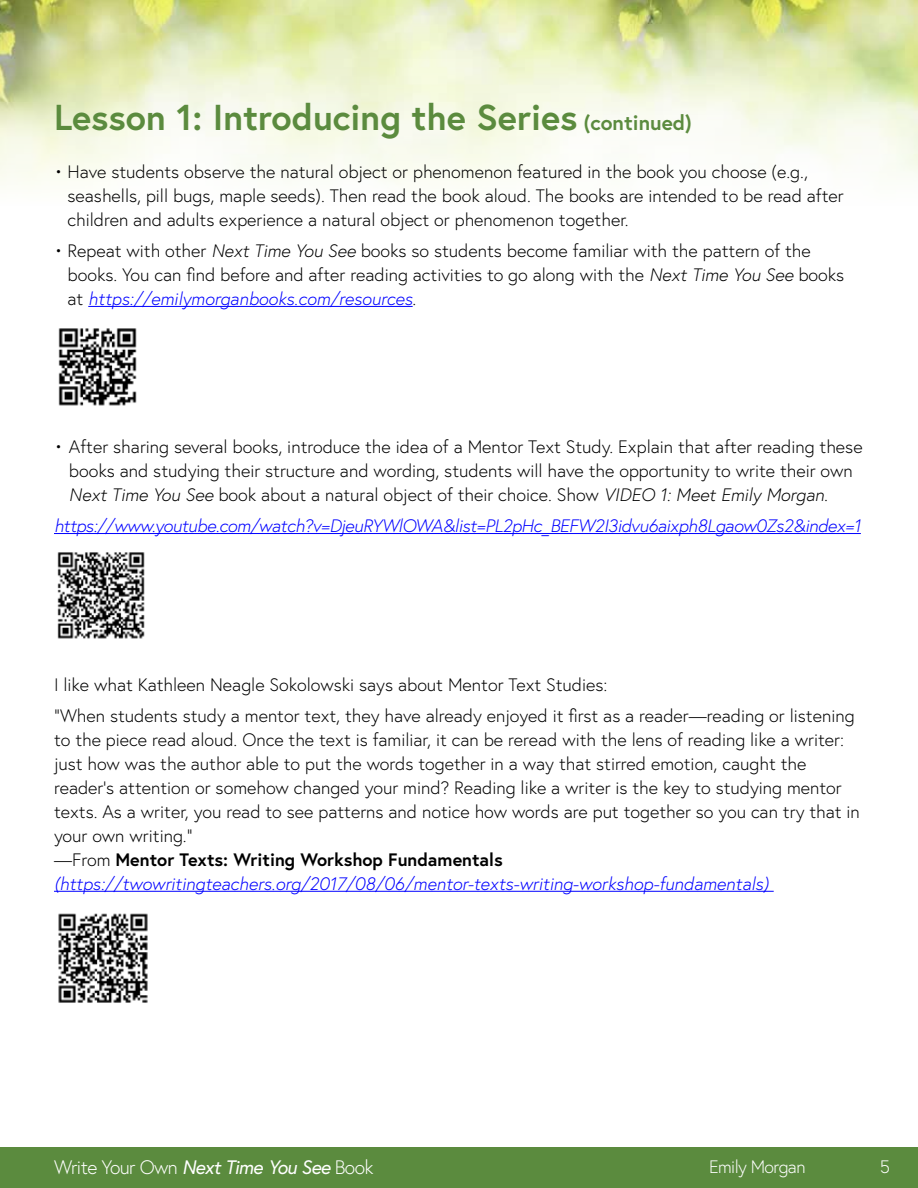
<style>
.page{position:relative;width:918px;height:1188px;background:#fff}
.page>*{position:absolute;margin:0;border:0;box-sizing:border-box;transform-origin:0 0}
.t1{font:700 36px "Europa";color:#5b8b3e}
.t2{font:300 19.5px "Europa";letter-spacing:-.03em;color:#fff}
.t3{font:300 18px/24px "Europa";color:#000}
.t4{font:italic 300 18px "Europa";letter-spacing:-.02em;color:#00f}
.t5{font:300 18px "Europa";letter-spacing:-.03em;color:#fff}
.s1{font-size:21px}
.s2{font-style:italic}
.s3{font-style:italic;color:#00f}
.s4{font-weight:700}
.s5{font-weight:400;font-style:italic}
</style>
<div class="page">
<div style="left:0;top:1148px;width:918px;height:40px;background:#5b8b3e"></div>
<img style="left:0;top:0;width:918px;height:186px">
<hr style="left:88px;top:306px;width:325px;height:1px;background:#00f">
<hr style="left:54px;top:533px;width:807px;height:1px;background:#00f">
<hr style="left:54px;top:891px;width:720px;height:1px;background:#00f">
<img style="left:58px;top:328px;width:79px;height:78px">
<img style="left:57px;top:552px;width:88px;height:87px">
<img style="left:58px;top:913px;width:90px;height:90px">
<h1 class="t1" style="left:54px;top:93px;width:639px">Lesson 1: Introducing the Series <span class="s1">(continued)</span></h1>
<p class="t3" style="left:68px;top:160px;width:778px;text-indent:-14px">• Have students observe the natural object or phenomenon featured in the book you choose (e.g., seashells, pill bugs, maple seeds). Then read the book aloud. The books are intended to be read after children and adults experience a natural object or phenomenon together.</p>
<p class="t3" style="left:68px;top:239px;width:778px;text-indent:-14px">• Repeat with other <span class="s2">Next Time You See</span> books so students become familiar with the pattern of the books. You can find before and after reading activities to go along with the <span class="s2">Next Time You See</span> books at <span class="s3">https://emilymorganbooks.com/resources</span>.</p>
<p class="t3" style="left:69px;top:435px;width:795px;text-indent:-15px">• After sharing several books, introduce the idea of a Mentor Text Study. Explain that after reading these books and studying their structure and wording, students will have the opportunity to write their own<br><span class="s2">Next Time You See</span> book about a natural object of their choice. Show <span class="s2">VIDEO 1: Meet Emily Morgan.</span></p>
<p class="t4" style="left:54px;top:515px;width:808px">https://www.youtube.com/watch?v=DjeuRYWlOWA&amp;list=PL2pHc_BEFW2I3idvu6aixph8Lgaow0Zs2&amp;index=1</p>
<p class="t3" style="left:54px;top:669px;width:802px;line-height:30.8px">I like what Kathleen Neagle Sokolowski says about Mentor Text Studies:<br>“When students study a mentor text, they have already enjoyed it first as a reader—reading or listening</p>
<p class="t3" style="left:54px;top:727px;width:807px">to the piece read aloud. Once the text is familiar, it can be reread with the lens of reading like a writer: just how was the author able to put the words together in a way that stirred emotion, caught the reader’s attention or somehow changed your mind? Reading like a writer is the key to studying mentor texts. As a writer, you read to see patterns and notice how words are put together so you can try that in your own writing.”<br>—From <span class="s4">Mentor Texts: Writing Workshop Fundamentals </span><span class="s3">(https://twowritingteachers.org/2017/08/06/mentor-texts-writing-workshop-fundamentals)</span></p>
<p class="t2" style="left:54px;top:1155px;width:321px">Write Your Own <span class="s5">Next Time You See</span> Book</p>
<p class="t5" style="left:709px;top:1155px;width:98px">Emily Morgan</p>
<p class="t5" style="left:880px;top:1155px;width:12px">5</p>
</div>
